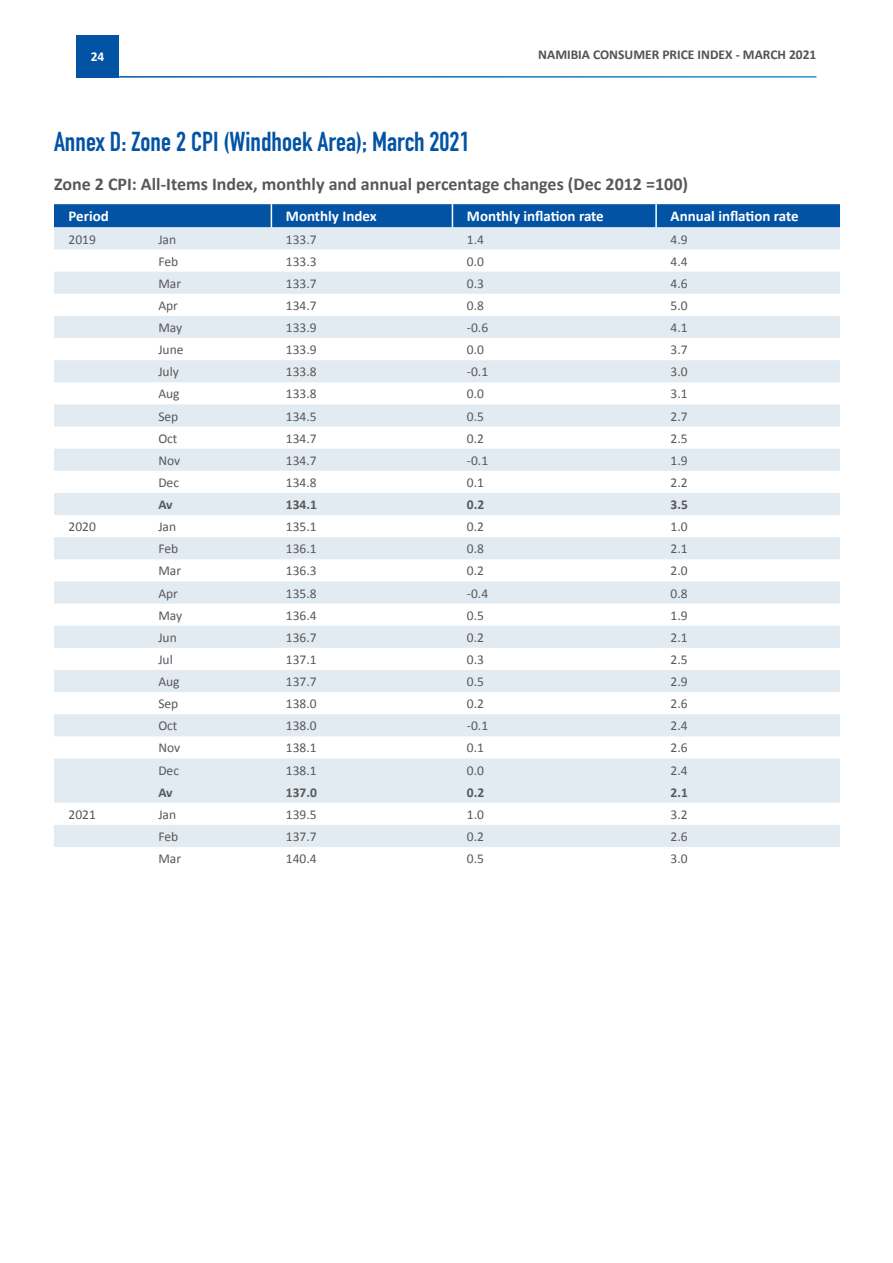
<style>
.page{position:relative;width:893px;height:1263px;background:#fff}
.page>*{position:absolute;margin:0;border:0;box-sizing:border-box;transform-origin:0 0}
.t1{font:700 27px "DIN Condensed";color:#0353a5}
.Sub_header__bold_12{font:700 18px "Calibri";color:#57585a}
.t2{font:700 15px "Calibri";color:#fff}
.t3{font:13.5px "Calibri";color:#57585a}
.t4{font:700 13.5px "Calibri";color:#535355}
.t5{font:700 13.5px "Calibri";color:#57585a}
.t6{font:700 13.5px "Calibri";color:#fff}
</style>
<div class="page">
<div style="left:76px;top:35px;width:43px;height:42px;background:#0353a5"></div>
<svg style="left:54px;top:227px;width:786px;height:620px;fill:#e3ebf2"></svg>
<div style="left:54px;top:204px;width:786px;height:23px;background:#0353a5"></div>
<hr style="left:655px;top:204px;width:2px;height:23px;background:#fff">
<p class="t6" style="left:91px;top:48px;width:15px">24</p>
<p class="t4" style="left:538px;top:46px;width:280px">NAMIBIA CONSUMER PRICE INDEX - MARCH 2021</p>
<p class="t1" style="left:54px;top:123px;width:417px">Annex D: Zone 2 CPI (Windhoek Area); March 2021</p>
<p class="Sub_header__bold_12" style="left:54px;top:173px;width:636px">Zone 2 CPI: All-Items Index, monthly and annual percentage changes (Dec 2012 =100)</p>
<p class="t2" style="left:69px;top:207px;width:42px">Period</p>
<p class="t2" style="left:286px;top:207px;width:92px">Monthly Index</p>
<p class="t2" style="left:467px;top:207px;width:138px">Monthly inflation rate</p>
<p class="t2" style="left:671px;top:207px;width:130px">Annual inflation rate</p>
<p class="t3" style="left:69px;top:231px;width:29px">2019</p>
<p class="t3" style="left:158px;top:231px;width:19px">Jan</p>
<p class="t3" style="left:286px;top:231px;width:32px">133.7</p>
<p class="t3" style="left:467px;top:231px;width:19px">1.4</p>
<p class="t3" style="left:671px;top:231px;width:19px">4.9</p>
<p class="t3" style="left:158px;top:253px;width:21px">Feb</p>
<p class="t3" style="left:286px;top:253px;width:32px">133.3</p>
<p class="t3" style="left:467px;top:253px;width:19px">0.0</p>
<p class="t3" style="left:671px;top:253px;width:19px">4.4</p>
<p class="t3" style="left:158px;top:275px;width:24px">Mar</p>
<p class="t3" style="left:286px;top:275px;width:32px">133.7</p>
<p class="t3" style="left:467px;top:275px;width:19px">0.3</p>
<p class="t3" style="left:671px;top:275px;width:19px">4.6</p>
<p class="t3" style="left:158px;top:297px;width:21px">Apr</p>
<p class="t3" style="left:286px;top:297px;width:32px">134.7</p>
<p class="t3" style="left:467px;top:297px;width:19px">0.8</p>
<p class="t3" style="left:671px;top:297px;width:19px">5.0</p>
<p class="t3" style="left:158px;top:319px;width:25px">May</p>
<p class="t3" style="left:286px;top:319px;width:32px">133.9</p>
<p class="t3" style="left:467px;top:319px;width:23px">-0.6</p>
<p class="t3" style="left:671px;top:319px;width:19px">4.1</p>
<p class="t3" style="left:158px;top:341px;width:27px">June</p>
<p class="t3" style="left:286px;top:341px;width:32px">133.9</p>
<p class="t3" style="left:467px;top:341px;width:19px">0.0</p>
<p class="t3" style="left:671px;top:341px;width:19px">3.7</p>
<p class="t3" style="left:158px;top:363px;width:22px">July</p>
<p class="t3" style="left:286px;top:363px;width:32px">133.8</p>
<p class="t3" style="left:467px;top:363px;width:23px">-0.1</p>
<p class="t3" style="left:671px;top:363px;width:19px">3.0</p>
<p class="t3" style="left:158px;top:386px;width:23px">Aug</p>
<p class="t3" style="left:286px;top:386px;width:32px">133.8</p>
<p class="t3" style="left:467px;top:386px;width:19px">0.0</p>
<p class="t3" style="left:671px;top:386px;width:19px">3.1</p>
<p class="t3" style="left:158px;top:408px;width:22px">Sep</p>
<p class="t3" style="left:286px;top:408px;width:32px">134.5</p>
<p class="t3" style="left:467px;top:408px;width:19px">0.5</p>
<p class="t3" style="left:671px;top:408px;width:19px">2.7</p>
<p class="t3" style="left:158px;top:430px;width:21px">Oct</p>
<p class="t3" style="left:286px;top:430px;width:32px">134.7</p>
<p class="t3" style="left:467px;top:430px;width:19px">0.2</p>
<p class="t3" style="left:671px;top:430px;width:19px">2.5</p>
<p class="t3" style="left:158px;top:452px;width:23px">Nov</p>
<p class="t3" style="left:286px;top:452px;width:32px">134.7</p>
<p class="t3" style="left:467px;top:452px;width:23px">-0.1</p>
<p class="t3" style="left:671px;top:452px;width:19px">1.9</p>
<p class="t3" style="left:158px;top:474px;width:22px">Dec</p>
<p class="t3" style="left:286px;top:474px;width:32px">134.8</p>
<p class="t3" style="left:467px;top:474px;width:19px">0.1</p>
<p class="t3" style="left:671px;top:474px;width:19px">2.2</p>
<p class="t5" style="left:158px;top:496px;width:16px">Av</p>
<p class="t5" style="left:286px;top:496px;width:32px">134.1</p>
<p class="t5" style="left:467px;top:496px;width:19px">0.2</p>
<p class="t5" style="left:671px;top:496px;width:19px">3.5</p>
<p class="t3" style="left:69px;top:518px;width:29px">2020</p>
<p class="t3" style="left:158px;top:518px;width:19px">Jan</p>
<p class="t3" style="left:286px;top:518px;width:32px">135.1</p>
<p class="t3" style="left:467px;top:518px;width:19px">0.2</p>
<p class="t3" style="left:671px;top:518px;width:19px">1.0</p>
<p class="t3" style="left:158px;top:540px;width:21px">Feb</p>
<p class="t3" style="left:286px;top:540px;width:32px">136.1</p>
<p class="t3" style="left:467px;top:540px;width:19px">0.8</p>
<p class="t3" style="left:671px;top:540px;width:19px">2.1</p>
<p class="t3" style="left:158px;top:563px;width:24px">Mar</p>
<p class="t3" style="left:286px;top:563px;width:32px">136.3</p>
<p class="t3" style="left:467px;top:563px;width:19px">0.2</p>
<p class="t3" style="left:671px;top:563px;width:19px">2.0</p>
<p class="t3" style="left:158px;top:585px;width:21px">Apr</p>
<p class="t3" style="left:286px;top:585px;width:32px">135.8</p>
<p class="t3" style="left:467px;top:585px;width:23px">-0.4</p>
<p class="t3" style="left:671px;top:585px;width:19px">0.8</p>
<p class="t3" style="left:158px;top:607px;width:25px">May</p>
<p class="t3" style="left:286px;top:607px;width:32px">136.4</p>
<p class="t3" style="left:467px;top:607px;width:19px">0.5</p>
<p class="t3" style="left:671px;top:607px;width:19px">1.9</p>
<p class="t3" style="left:158px;top:629px;width:20px">Jun</p>
<p class="t3" style="left:286px;top:629px;width:32px">136.7</p>
<p class="t3" style="left:467px;top:629px;width:19px">0.2</p>
<p class="t3" style="left:671px;top:629px;width:19px">2.1</p>
<p class="t3" style="left:158px;top:651px;width:16px">Jul</p>
<p class="t3" style="left:286px;top:651px;width:32px">137.1</p>
<p class="t3" style="left:467px;top:651px;width:19px">0.3</p>
<p class="t3" style="left:671px;top:651px;width:19px">2.5</p>
<p class="t3" style="left:158px;top:673px;width:23px">Aug</p>
<p class="t3" style="left:286px;top:673px;width:32px">137.7</p>
<p class="t3" style="left:467px;top:673px;width:19px">0.5</p>
<p class="t3" style="left:671px;top:673px;width:19px">2.9</p>
<p class="t3" style="left:158px;top:695px;width:22px">Sep</p>
<p class="t3" style="left:286px;top:695px;width:32px">138.0</p>
<p class="t3" style="left:467px;top:695px;width:19px">0.2</p>
<p class="t3" style="left:671px;top:695px;width:19px">2.6</p>
<p class="t3" style="left:158px;top:717px;width:21px">Oct</p>
<p class="t3" style="left:286px;top:717px;width:32px">138.0</p>
<p class="t3" style="left:467px;top:717px;width:23px">-0.1</p>
<p class="t3" style="left:671px;top:717px;width:19px">2.4</p>
<p class="t3" style="left:158px;top:740px;width:23px">Nov</p>
<p class="t3" style="left:286px;top:740px;width:32px">138.1</p>
<p class="t3" style="left:467px;top:740px;width:19px">0.1</p>
<p class="t3" style="left:671px;top:740px;width:19px">2.6</p>
<p class="t3" style="left:158px;top:762px;width:22px">Dec</p>
<p class="t3" style="left:286px;top:762px;width:32px">138.1</p>
<p class="t3" style="left:467px;top:762px;width:19px">0.0</p>
<p class="t3" style="left:671px;top:762px;width:19px">2.4</p>
<p class="t5" style="left:158px;top:784px;width:16px">Av</p>
<p class="t5" style="left:286px;top:784px;width:32px">137.0</p>
<p class="t5" style="left:467px;top:784px;width:19px">0.2</p>
<p class="t5" style="left:671px;top:784px;width:19px">2.1</p>
<p class="t3" style="left:69px;top:806px;width:29px">2021</p>
<p class="t3" style="left:158px;top:806px;width:19px">Jan</p>
<p class="t3" style="left:286px;top:806px;width:32px">139.5</p>
<p class="t3" style="left:467px;top:806px;width:19px">1.0</p>
<p class="t3" style="left:671px;top:806px;width:19px">3.2</p>
<p class="t3" style="left:158px;top:828px;width:21px">Feb</p>
<p class="t3" style="left:286px;top:828px;width:32px">137.7</p>
<p class="t3" style="left:467px;top:828px;width:19px">0.2</p>
<p class="t3" style="left:671px;top:828px;width:19px">2.6</p>
<p class="t3" style="left:158px;top:850px;width:24px">Mar</p>
<p class="t3" style="left:286px;top:850px;width:32px">140.4</p>
<p class="t3" style="left:467px;top:850px;width:19px">0.5</p>
<p class="t3" style="left:671px;top:850px;width:19px">3.0</p>
</div>
